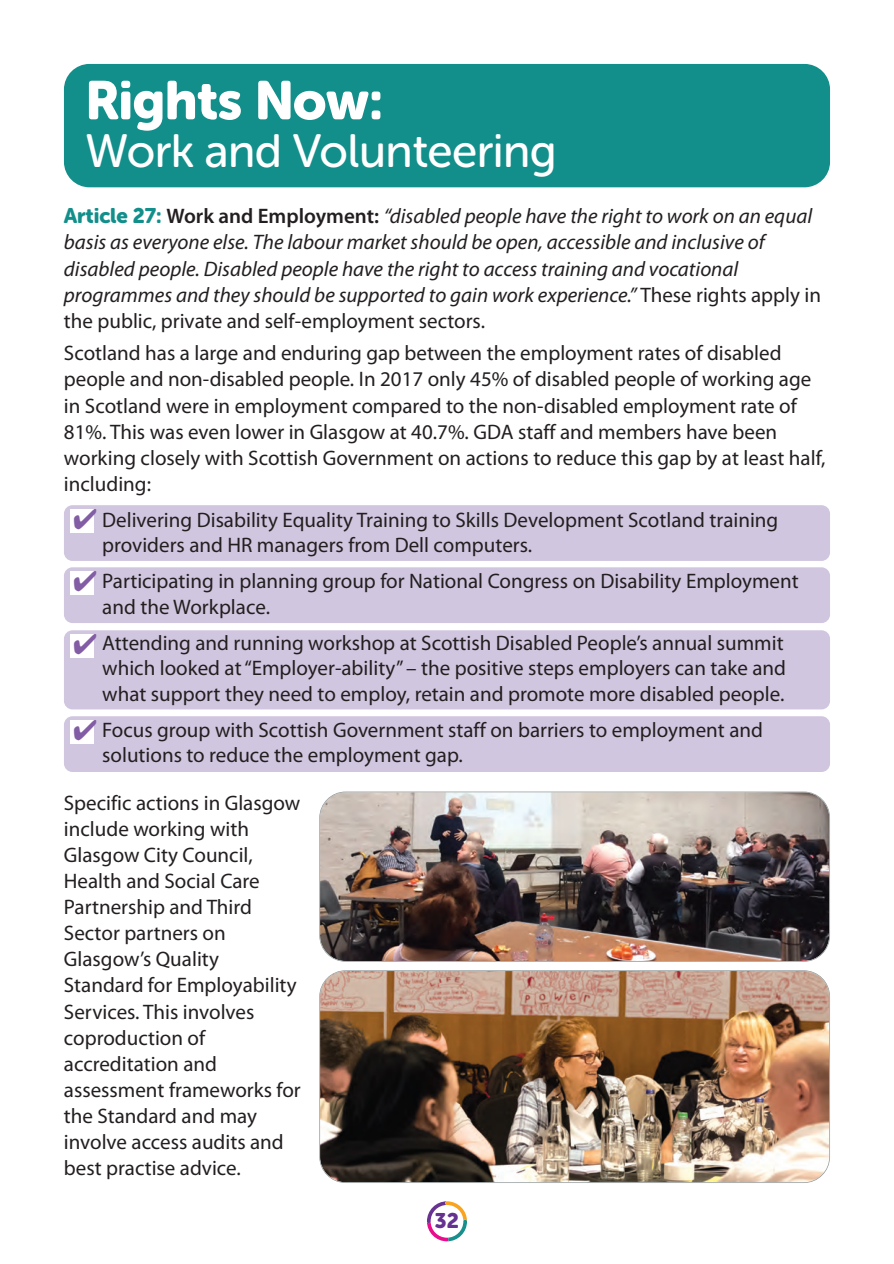
<style>
.page{position:relative;width:894px;height:1264px;background:#fff}
.page>*{position:absolute;margin:0;border:0;box-sizing:border-box;transform-origin:0 0}
.t1{font:54px "Museo Sans Rounded 900";letter-spacing:-.01em;color:#fff}
.t2{font:46.5px "Museo Sans Rounded 500";letter-spacing:-.01em;color:#fff}
.t3{font:21px/26.1px "Myriad Pro";color:#231f20}
.t4{font:italic 21px/26.1px "Myriad Pro";color:#231f20}
.t5{font:21px "Museo Sans Rounded 900";color:#653290}
.s1{font-family:"Museo Sans Rounded 900";font-style:normal;color:#128f8b}
.s2{font-weight:600;font-style:normal}
.s3{font-style:normal}
</style>
<div class="page">
<div style="left:64px;top:505px;width:765px;height:56px;background:#d1c6df;border-radius:9px"></div>
<div style="left:71px;top:509px;width:23px;height:23px;background:#fff"></div>
<div style="left:64px;top:567px;width:765px;height:56px;background:#d1c6df;border-radius:9px"></div>
<div style="left:71px;top:571px;width:23px;height:23px;background:#fff"></div>
<div style="left:64px;top:630px;width:765px;height:79px;background:#d1c6df;border-radius:9px"></div>
<div style="left:71px;top:634px;width:23px;height:23px;background:#fff"></div>
<div style="left:64px;top:716px;width:765px;height:55px;background:#d1c6df;border-radius:9px"></div>
<div style="left:71px;top:720px;width:23px;height:23px;background:#fff"></div>
<img style="left:320px;top:792px;width:508px;height:168px;border-radius:26px">
<div style="left:319px;top:791px;width:510px;height:170px;border:2px solid #949b9b;border-radius:26px"></div>
<svg style="left:427px;top:1201px;width:40px;height:39px"></svg>
<div style="left:64px;top:64px;width:765px;height:123px;background:#128f8b;border-radius:26px"></div>
<img style="left:320px;top:970px;width:508px;height:211px;border-radius:26px">
<div style="left:319px;top:970px;width:510px;height:212px;border:2px solid #949b9b;border-radius:26px"></div>
<svg style="left:74px;top:532px;width:22px;height:36px"></svg>
<h1 class="t1" style="left:85px;top:69px;width:299px">Rights Now:</h1>
<h2 class="t2" style="left:85px;top:124px;width:473px">Work and Volunteering</h2>
<p class="t4" style="left:64px;top:205px;width:758px"><span class="s1">Article 27:</span> <span class="s2">Work and Employment:</span> “disabled people have the right to work on an equal basis as everyone else. The labour market should be open, accessible and inclusive of disabled people. Disabled people have the right to access training and vocational programmes and they should be supported to gain work experience.” <span class="s3">These rights apply in the public, private and self-employment sectors.</span></p>
<p class="t3" style="left:64px;top:342px;width:762px">Scotland has a large and enduring gap between the employment rates of disabled people and non-disabled people. In 2017 only 45% of disabled people of working age in Scotland were in employment compared to the non-disabled employment rate of 81%. This was even lower in Glasgow at 40.7%. GDA staff and members have been working closely with Scottish Government on actions to reduce this gap by at least half, including:</p>
<p class="t3" style="left:102px;top:508px;width:677px;line-height:25.7px">Delivering Disability Equality Training to Skills Development Scotland training providers and HR managers from Dell computers.</p>
<p class="t3" style="left:102px;top:570px;width:697px;line-height:25.7px">Participating in planning group for National Congress on Disability Employment and the Workplace.</p>
<p class="t3" style="left:102px;top:631px;width:685px;line-height:25.7px;text-align:justify">Attending and running workshop at Scottish Disabled People’s annual summit which looked at “Employer-ability” – the positive steps employers can take and what support they need to employ, retain and promote more disabled people.</p>
<p class="t3" style="left:102px;top:718px;width:662px;line-height:25.7px">Focus group with Scottish Government staff on barriers to employment and solutions to reduce the employment gap.</p>
<p class="t3" style="left:64px;top:791px;width:238px">Specific actions in Glasgow include working with<br>Glasgow City Council,<br>Health and Social Care<br>Partnership and Third<br>Sector partners on<br>Glasgow’s Quality<br>Standard for Employability<br>Services. This involves coproduction of accreditation and assessment frameworks for the Standard and may involve access audits and best practise advice.</p>
<p class="t5" style="left:435px;top:1208px;width:26px">32</p>
</div>
